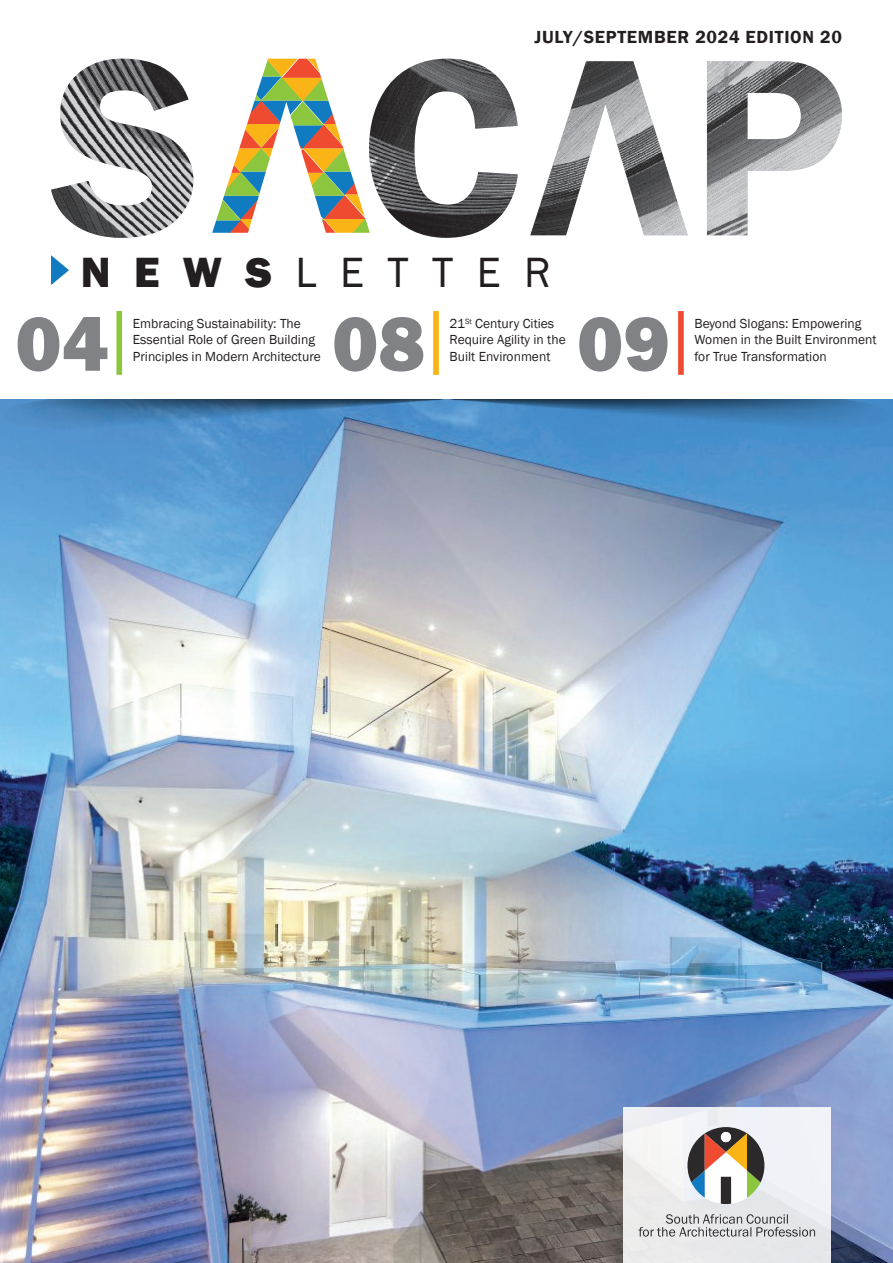
<style>
.page{position:relative;width:893px;height:1263px;background:#fff}
.page>*{position:absolute;margin:0;border:0;box-sizing:border-box;transform-origin:0 0}
.t1{font:800 79.35px "Franklin Gothic";color:#808285}
.t2{font:43.5px "Franklin Gothic";letter-spacing:.54em;color:#231f20}
.t3{font:600 18px "Franklin Gothic";letter-spacing:.04em;color:#231f20}
.t4{font:13.5px/16.2px "Franklin Gothic";color:#231f20}
.s1{font-weight:800}
</style>
<div class="page">
<img style="left:0;top:399px;width:893px;height:864px">
<img style="left:51px;top:59px;width:791px;height:179px">
<svg style="left:212px;top:59px;width:158px;height:174px"></svg>
<svg style="left:51px;top:255px;width:18px;height:30px"></svg>
<img style="left:2px;top:399px;width:889px;height:33px">
<div style="left:116px;top:311px;width:6px;height:64px;background:#8bc63e"></div>
<div style="left:433px;top:311px;width:6px;height:64px;background:#fbb416"></div>
<div style="left:678px;top:311px;width:6px;height:64px;background:#ef4b30"></div>
<div style="left:623px;top:1108px;width:208px;height:155px;background:#eeeff3"></div>
<svg style="left:639px;top:1214px;width:176px;height:22px"></svg>
<svg style="left:687px;top:1127px;width:77px;height:77px"></svg>
<div style="left:721px;top:1132px;width:10px;height:10px;background:#fff;border-radius:50%"></div>
<h3 class="t3" style="left:535px;top:26px;width:309px">JULY/SEPTEMBER 2024 EDITION 20</h3>
<h2 class="t2" style="left:81px;top:245px;width:471px"><span class="s1">NEWS</span>LETTER</h2>
<h1 class="t1" style="left:15px;top:293px;width:95px">04</h1>
<p class="t4" style="left:133px;top:316px;width:189px">Embracing Sustainability: The<br>Essential Role of Green Building<br>Principles in Modern Architecture</p>
<h1 class="t1" style="left:332px;top:293px;width:95px">08</h1>
<p class="t4" style="left:450px;top:316px;width:118px">21<sup>St</sup> Century Cities<br>Require Agility in the<br>Built Environment</p>
<h1 class="t1" style="left:577px;top:293px;width:95px">09</h1>
<p class="t4" style="left:695px;top:316px;width:183px">Beyond Slogans: Empowering<br>Women in the Built Environment for True Transformation</p>
</div>
